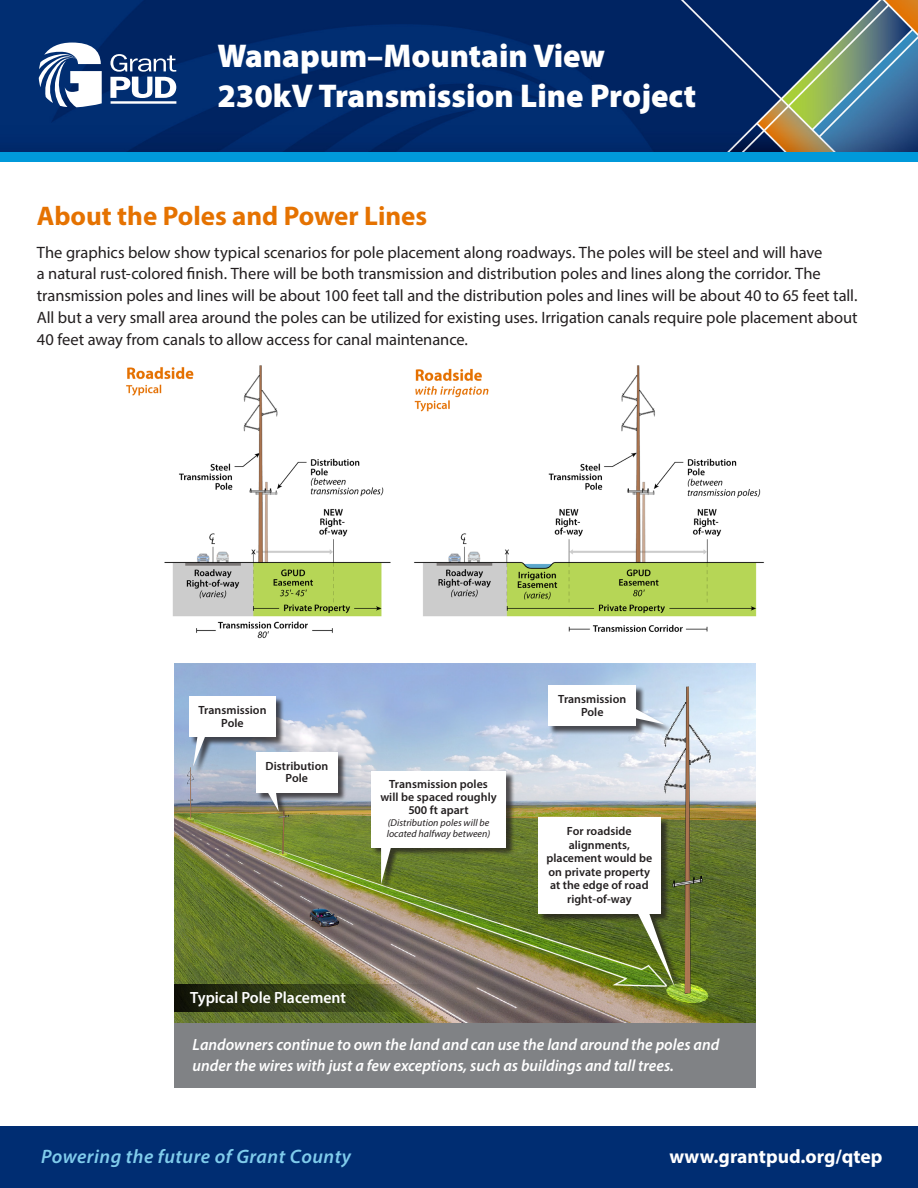
<style>
.page{position:relative;width:918px;height:1188px;background:#fff}
.page>*{position:absolute;margin:0;border:0;box-sizing:border-box;transform-origin:0 0}
.H1____title{font:900 33px/39.6px "Myriad Pro";color:#fff}
.H2____Subheading{font:700 27px "Myriad Pro";color:#e57200}
.t1{font:italic 600 19.5px "Myriad Pro";letter-spacing:.025em;color:#80ccec}
.t2{font:700 19.5px "Myriad Pro";color:#fff}
.P____body_reg{font:16.5px/21.8px "Myriad Pro";letter-spacing:-.005em;color:#231f20}
.P____caption{font:italic 600 16.2px/21.5px "Myriad Pro";color:#fff}
.P____caption-2{font:600 16.2px "Myriad Pro";color:#fff}
.t3{font:600 11.85px/12.6px "Myriad Pro";letter-spacing:.005em;color:#231f20;text-align:center}
.t4{font:italic 10.05px/10.9px "Myriad Pro";letter-spacing:.005em;color:#231f20}
</style>
<div class="page">
<img style="left:0;top:0;width:918px;height:152px">
<div style="left:174px;top:1023px;width:582px;height:65px;background:#808285"></div>
<div style="left:0;top:1126px;width:918px;height:62px;background:#002d72"></div>
<svg style="left:39px;top:43px;width:137px;height:64px"></svg>
<img style="left:174px;top:664px;width:582px;height:359px">
<img style="left:126px;top:365px;width:638px;height:274px">
<div style="left:0;top:152px;width:918px;height:9px;background:#0099da"></div>
<div style="left:372px;top:772px;width:143px;height:121px;background:#231f20;opacity:.75"></div>
<div style="left:371px;top:771px;width:135px;height:76px;background:#fff"></div>
<svg style="left:381px;top:847px;width:10px;height:37px"></svg>
<div style="left:539px;top:818px;width:145px;height:178px;background:#231f20;opacity:.75"></div>
<div style="left:538px;top:817px;width:123px;height:97px;background:#fff"></div>
<svg style="left:636px;top:905px;width:39px;height:83px"></svg>
<div style="left:549px;top:686px;width:124px;height:49px;background:#231f20;opacity:.75"></div>
<div style="left:548px;top:685px;width:88px;height:41px;background:#fff"></div>
<svg style="left:636px;top:708px;width:29px;height:16px"></svg>
<div style="left:257px;top:753px;width:90px;height:66px;background:#231f20;opacity:.75"></div>
<div style="left:256px;top:752px;width:82px;height:40px;background:#fff"></div>
<svg style="left:265px;top:792px;width:14px;height:19px"></svg>
<div style="left:191px;top:698px;width:94px;height:77px;background:#231f20;opacity:.75"></div>
<div style="left:190px;top:696px;width:86px;height:41px;background:#fff"></div>
<svg style="left:193px;top:737px;width:14px;height:30px"></svg>
<svg style="left:174px;top:984px;width:256px;height:28px;background:#404723"></svg>
<h1 class="H1____title" style="left:217px;top:35px;width:480px">Wanapum–Mountain View<br>230kV Transmission Line Project</h1>
<h2 class="H2____Subheading" style="left:37px;top:198px;width:392px">About the Poles and Power Lines</h2>
<p class="P____body_reg" style="left:37px;top:241px;width:822px">The graphics below show typical scenarios for pole placement along roadways. The poles will be steel and will have<br>a natural rust-colored finish. There will be both transmission and distribution poles and lines along the corridor. The transmission poles and lines will be about 100 feet tall and the distribution poles and lines will be about 40 to 65 feet tall.<br>All but a very small area around the poles can be utilized for existing uses. Irrigation canals require pole placement about 40 feet away from canals to allow access for canal maintenance.</p>
<p class="t3" style="left:199px;top:704px;width:69px">Transmission<br>Pole</p>
<p class="t3" style="left:265px;top:759px;width:64px">Distribution<br>Pole</p>
<p class="t3" style="left:558px;top:693px;width:69px">Transmission<br>Pole</p>
<p class="t3" style="left:380px;top:778px;width:118px">Transmission poles will be spaced roughly<br>500 ft apart</p>
<p class="t4" style="left:387px;top:817px;width:105px">(Distribution poles will be located halfway between)</p>
<p class="t3" style="left:546px;top:824px;width:107px;line-height:13.5px">For roadside alignments, placement would be on private property at the edge of road right-of-way</p>
<p class="P____caption-2" style="left:190px;top:987px;width:157px">Typical Pole Placement</p>
<p class="P____caption" style="left:193px;top:1033px;width:528px">Landowners continue to own the land and can use the land around the poles and under the wires with just a few exceptions, such as buildings and tall trees.</p>
<p class="t1" style="left:41px;top:1144px;width:311px">Powering the future of Grant County</p>
<p class="t2" style="left:669px;top:1143px;width:215px">www.grantpud.org/qtep</p>
</div>
